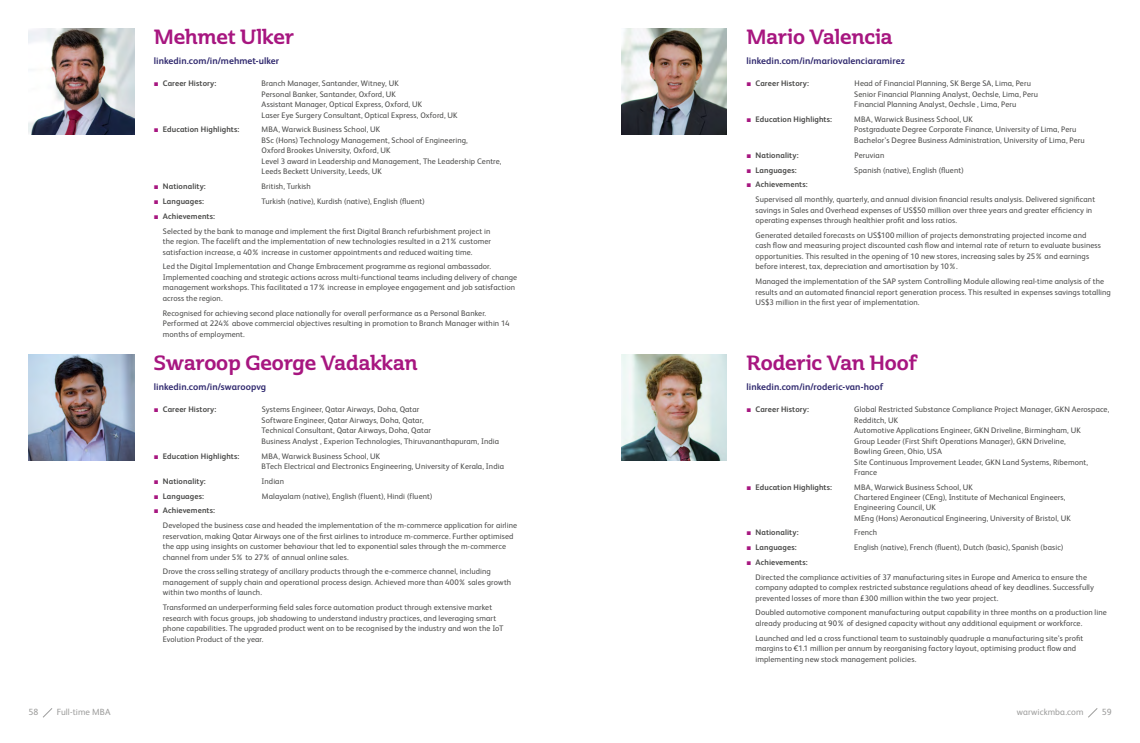
<style>
.page{position:relative;width:1140px;height:743px;background:#fff}
.page>*{position:absolute;margin:0;border:0;box-sizing:border-box;transform-origin:0 0}
.t1{font:20px "Cabrito Semi Nor Bol";letter-spacing:-.01em;color:#a71680}
.t2{font:700 9.5px "FS Albert";letter-spacing:.005em;color:#312a6f}
.t3{font:9px "FS Albert";letter-spacing:.01em;color:#9d9d9c}
.t4{font:8px/10.5px "FS Albert";letter-spacing:.015em;color:#4a4a49}
.t5{font:700 8px "FS Albert";letter-spacing:.01em;color:#4a4a49}
.s1{font-family:"Arial";font-weight:400;color:#a71680}
.s2{font-family:"Arial";color:#a71680}
.s3{font-weight:700}
</style>
<div class="page">
<img style="left:621px;top:28px;width:106px;height:106px">
<img style="left:621px;top:354px;width:106px;height:106px">
<img style="left:28px;top:28px;width:106px;height:106px">
<img style="left:28px;top:354px;width:106px;height:106px">
<svg style="left:1088px;top:708px;width:10px;height:10px"></svg>
<svg style="left:43px;top:708px;width:10px;height:10px"></svg>
<h1 class="t1" style="left:154px;top:24px;width:141px">Mehmet Ulker</h1>
<p class="t2" style="left:154px;top:54px;width:127px">linkedin.com/in/mehmet-ulker</p>
<p class="t5" style="left:154px;top:78px;width:64px"><span class="s1">■</span> Career History:</p>
<p class="t4" style="left:261px;top:78px;width:197px">Branch Manager, Santander, Witney, UK<br>Personal Banker, Santander, Oxford, UK<br>Assistant Manager, Optical Express, Oxford, UK<br>Laser Eye Surgery Consultant, Optical Express, Oxford, UK</p>
<p class="t5" style="left:154px;top:124px;width:87px"><span class="s1">■</span> Education Highlights:</p>
<p class="t4" style="left:261px;top:124px;width:241px">MBA, Warwick Business School, UK<br>BSc (Hons) Technology Management, School of Engineering,<br>Oxford Brookes University, Oxford, UK<br>Level 3 award in Leadership and Management, The Leadership Centre, Leeds Beckett University, Leeds, UK</p>
<p class="t5" style="left:154px;top:181px;width:54px"><span class="s1">■</span> Nationality:</p>
<p class="t4" style="left:261px;top:181px;width:51px">British, Turkish</p>
<p class="t5" style="left:154px;top:196px;width:52px"><span class="s1">■</span> Languages:</p>
<p class="t4" style="left:261px;top:196px;width:165px">Turkish (native), Kurdish (native), English (fluent)</p>
<p class="t4" style="left:163px;top:208px;width:329px;line-height:14.8px;text-indent:-9px"><span class="s2">■</span> <span class="s3">Achievements:<br></span>Selected by the bank to manage and implement the first Digital Branch refurbishment project in</p>
<p class="t4" style="left:163px;top:236px;width:330px">the region. The facelift and the implementation of new technologies resulted in a 21% customer satisfaction increase, a 40% increase in customer appointments and reduced waiting time.</p>
<p class="t4" style="left:163px;top:261px;width:356px">Led the Digital Implementation and Change Embracement programme as regional ambassador.<br>Implemented coaching and strategic actions across multi-functional teams including delivery of change management workshops. This facilitated a 17% increase in employee engagement and job satisfaction across the region.</p>
<p class="t4" style="left:163px;top:307px;width:348px">Recognised for achieving second place nationally for overall performance as a Personal Banker.<br>Performed at 224% above commercial objectives resulting in promotion to Branch Manager within 14 months of employment.</p>
<h1 class="t1" style="left:154px;top:350px;width:265px">Swaroop George Vadakkan</h1>
<p class="t2" style="left:154px;top:380px;width:114px">linkedin.com/in/swaroopvg</p>
<p class="t5" style="left:154px;top:404px;width:64px"><span class="s1">■</span> Career History:</p>
<p class="t4" style="left:261px;top:404px;width:239px">Systems Engineer, Qatar Airways, Doha, Qatar<br>Software Engineer, Qatar Airways, Doha, Qatar,<br>Technical Consultant, Qatar Airways, Doha, Qatar<br>Business Analyst , Experion Technologies, Thiruvananthapuram, India</p>
<p class="t5" style="left:154px;top:450px;width:87px"><span class="s1">■</span> Education Highlights:</p>
<p class="t4" style="left:261px;top:450px;width:244px">MBA, Warwick Business School, UK<br>BTech Electrical and Electronics Engineering, University of Kerala, India</p>
<p class="t5" style="left:154px;top:475px;width:54px"><span class="s1">■</span> Nationality:</p>
<p class="t4" style="left:261px;top:475px;width:24px">Indian</p>
<p class="t5" style="left:154px;top:490px;width:52px"><span class="s1">■</span> Languages:</p>
<p class="t4" style="left:262px;top:490px;width:172px">Malayalam (native), English (fluent), Hindi (fluent)</p>
<p class="t4" style="left:163px;top:503px;width:356px;line-height:14.8px;text-indent:-9px"><span class="s2">■</span> <span class="s3">Achievements:<br></span>Developed the business case and headed the implementation of the m-commerce application for airline</p>
<p class="t4" style="left:163px;top:530px;width:352px">reservation, making Qatar Airways one of the first airlines to introduce m-commerce. Further optimised the app using insights on customer behaviour that led to exponential sales through the m-commerce channel from under 5% to 27% of annual online sales.</p>
<p class="t4" style="left:163px;top:566px;width:350px">Drove the cross selling strategy of ancillary products through the e-commerce channel, including management of supply chain and operational process design. Achieved more than 400% sales growth within two months of launch.</p>
<p class="t4" style="left:163px;top:602px;width:342px">Transformed an underperforming field sales force automation product through extensive market research with focus groups, job shadowing to understand industry practices, and leveraging smart phone capabilities. The upgraded product went on to be recognised by the industry and won the IoT Evolution Product of the year.</p>
<h1 class="t1" style="left:746px;top:24px;width:148px">Mario Valencia</h1>
<p class="t2" style="left:746px;top:54px;width:160px">linkedin.com/in/mariovalenciaramirez</p>
<p class="t5" style="left:746px;top:78px;width:64px"><span class="s1">■</span> Career History:</p>
<p class="t4" style="left:854px;top:78px;width:185px">Head of Financial Planning, SK Berge SA, Lima, Peru<br>Senior Financial Planning Analyst, Oechsle, Lima, Peru<br>Financial Planning Analyst, Oechsle , Lima, Peru</p>
<p class="t5" style="left:746px;top:114px;width:87px"><span class="s1">■</span> Education Highlights:</p>
<p class="t4" style="left:854px;top:114px;width:232px">MBA, Warwick Business School, UK<br>Postgraduate Degree Corporate Finance, University of Lima, Peru<br>Bachelor’s Degree Business Administration, University of Lima, Peru</p>
<p class="t5" style="left:746px;top:150px;width:54px"><span class="s1">■</span> Nationality:</p>
<p class="t4" style="left:854px;top:149px;width:31px">Peruvian</p>
<p class="t5" style="left:746px;top:164px;width:52px"><span class="s1">■</span> Languages:</p>
<p class="t4" style="left:854px;top:164px;width:111px">Spanish (native), English (fluent)</p>
<p class="t4" style="left:755px;top:177px;width:341px;line-height:14.8px;text-indent:-9px"><span class="s2">■</span> <span class="s3">Achievements:<br></span>Supervised all monthly, quarterly, and annual division financial results analysis. Delivered significant</p>
<p class="t4" style="left:755px;top:204px;width:338px">savings in Sales and Overhead expenses of US$50 million over three years and greater efficiency in operating expenses through healthier profit and loss ratios.</p>
<p class="t4" style="left:755px;top:229px;width:347px">Generated detailed forecasts on US$100 million of projects demonstrating projected income and cash flow and measuring project discounted cash flow and internal rate of return to evaluate business opportunities. This resulted in the opening of 10 new stores, increasing sales by 25% and earnings before interest, tax, depreciation and amortisation by 10%.</p>
<p class="t4" style="left:755px;top:276px;width:357px">Managed the implementation of the SAP system Controlling Module allowing real-time analysis of the results and an automated financial report generation process. This resulted in expenses savings totalling<br>US$3 million in the first year of implementation.</p>
<h1 class="t1" style="left:746px;top:350px;width:172px">Roderic Van Hoof</h1>
<p class="t2" style="left:746px;top:380px;width:138px">linkedin.com/in/roderic-van-hoof</p>
<p class="t5" style="left:746px;top:404px;width:64px"><span class="s1">■</span> Career History:</p>
<p class="t4" style="left:854px;top:404px;width:256px">Global Restricted Substance Compliance Project Manager, GKN Aerospace, Redditch, UK<br>Automotive Applications Engineer, GKN Driveline, Birmingham, UK<br>Group Leader (First Shift Operations Manager), GKN Driveline,<br>Bowling Green, Ohio, USA<br>Site Continuous Improvement Leader, GKN Land Systems, Ribemont, France</p>
<p class="t5" style="left:746px;top:482px;width:87px"><span class="s1">■</span> Education Highlights:</p>
<p class="t4" style="left:854px;top:482px;width:218px;line-height:10.2px">MBA, Warwick Business School, UK<br>Chartered Engineer (CEng), Institute of Mechanical Engineers, Engineering Council, UK<br>MEng (Hons) Aeronautical Engineering, University of Bristol, UK</p>
<p class="t5" style="left:746px;top:527px;width:54px"><span class="s1">■</span> Nationality:</p>
<p class="t4" style="left:854px;top:527px;width:24px">French</p>
<p class="t5" style="left:746px;top:542px;width:52px"><span class="s1">■</span> Languages:</p>
<p class="t4" style="left:854px;top:542px;width:211px">English (native), French (fluent), Dutch (basic), Spanish (basic)</p>
<p class="t4" style="left:755px;top:554px;width:333px;line-height:14.8px;text-indent:-9px"><span class="s2">■</span> <span class="s3">Achievements:<br></span>Directed the compliance activities of 37 manufacturing sites in Europe and America to ensure the</p>
<p class="t4" style="left:755px;top:582px;width:340px">company adapted to complex restricted substance regulations ahead of key deadlines. Successfully prevented losses of more than £300 million within the two year project.</p>
<p class="t4" style="left:755px;top:607px;width:353px">Doubled automotive component manufacturing output capability in three months on a production line already producing at 90% of designed capacity without any additional equipment or workforce.</p>
<p class="t4" style="left:755px;top:632px;width:329px">Launched and led a cross functional team to sustainably quadruple a manufacturing site’s profit margins to €1.1 million per annum by reorganising factory layout, optimising product flow and implementing new stock management policies.</p>
<p class="t3" style="left:28px;top:706px;width:11px">58</p>
<p class="t3" style="left:57px;top:706px;width:55px">Full-time MBA</p>
<p class="t3" style="left:1016px;top:706px;width:68px">warwickmba.com</p>
<p class="t3" style="left:1101px;top:706px;width:11px">59</p>
</div>
